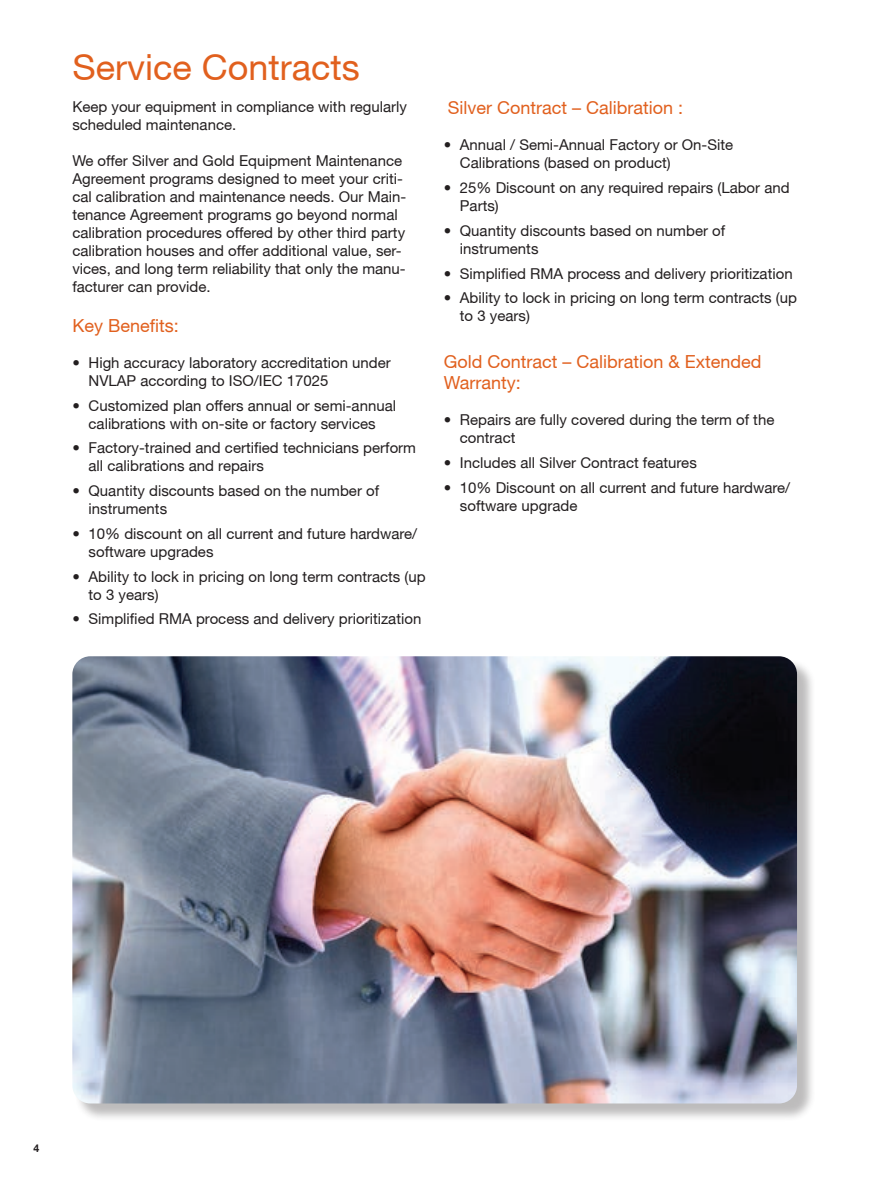
<style>
.page{position:relative;width:891px;height:1188px;background:#fff}
.page>*{position:absolute;margin:0;border:0;box-sizing:border-box;transform-origin:0 0}
.t1{font:36px "Helvetica Neue";color:#e1601e}
.t2{font:18px "Helvetica Neue";color:#e1601e}
.t3{font:15px/18px "Helvetica Neue";color:#231f20}
.t4{font:700 10.5px "Helvetica Neue";color:#231f20}
</style>
<div class="page">
<div style="left:75px;top:659px;width:741px;height:463px;background:#231f20;opacity:.3"></div>
<img style="left:72px;top:656px;width:725px;height:447px">
<p class="t1" style="left:73px;top:45px;width:289px">Service Contracts</p>
<p class="t3" style="left:72px;top:98px;width:336px">Keep your equipment in compliance with regularly scheduled maintenance.</p>
<p class="t3" style="left:72px;top:152px;width:335px">We offer Silver and Gold Equipment Maintenance Agreement programs designed to meet your criti&shy;cal calibration and maintenance needs. Our Main&shy;tenance Agreement programs go beyond normal calibration procedures offered by other third party calibration houses and offer additional value, ser&shy;vices, and long term reliability that only the manu&shy;facturer can provide.</p>
<p class="t2" style="left:72px;top:315px;width:108px">Key Benefits:</p>
<p class="t3" style="left:89px;top:353px;width:304px;text-indent:-16px">• High accuracy laboratory accreditation under<br>NVLAP according to ISO/IEC 17025</p>
<p class="t3" style="left:72px;top:396px;width:325px;text-align:center">• Customized plan offers annual or semi-annual calibrations with on-site or factory services</p>
<p class="t3" style="left:89px;top:439px;width:329px;text-indent:-16px">• Factory-trained and certified technicians perform all calibrations and repairs</p>
<p class="t3" style="left:89px;top:482px;width:292px;text-indent:-16px">• Quantity discounts based on the number of instruments</p>
<p class="t3" style="left:89px;top:524px;width:330px;text-indent:-16px">• 10% discount on all current and future hardware/ software upgrades</p>
<p class="t3" style="left:89px;top:567px;width:339px;text-indent:-16px">• Ability to lock in pricing on long term contracts (up to 3 years)</p>
<p class="t3" style="left:72px;top:610px;width:350px">• Simplified RMA process and delivery prioritization</p>
<p class="t2" style="left:448px;top:97px;width:237px">Silver Contract – Calibration :</p>
<p class="t3" style="left:460px;top:136px;width:275px;text-indent:-16px">• Annual / Semi-Annual Factory or On-Site<br>Calibrations (based on product)</p>
<p class="t3" style="left:460px;top:179px;width:331px;text-indent:-16px">• 25% Discount on any required repairs (Labor and<br>Parts)</p>
<p class="t3" style="left:460px;top:221px;width:267px;text-indent:-16px">• Quantity discounts based on number of instruments</p>
<p class="t3" style="left:444px;top:264px;width:350px">• Simplified RMA process and delivery prioritization</p>
<p class="t3" style="left:460px;top:289px;width:339px;text-indent:-16px">• Ability to lock in pricing on long term contracts (up to 3 years)</p>
<p class="t2" style="left:444px;top:351px;width:319px">Gold Contract – Calibration &amp; Extended</p>
<p class="t2" style="left:444px;top:372px;width:79px">Warranty:</p>
<p class="t3" style="left:460px;top:411px;width:316px;text-indent:-16px">• Repairs are fully covered during the term of the contract</p>
<p class="t3" style="left:444px;top:454px;width:255px">• Includes all Silver Contract features</p>
<p class="t3" style="left:460px;top:478px;width:332px;text-indent:-16px">• 10% Discount on all current and future hardware/ software upgrade</p>
<p class="t4" style="left:33px;top:1142px;width:7px">4</p>
</div>
